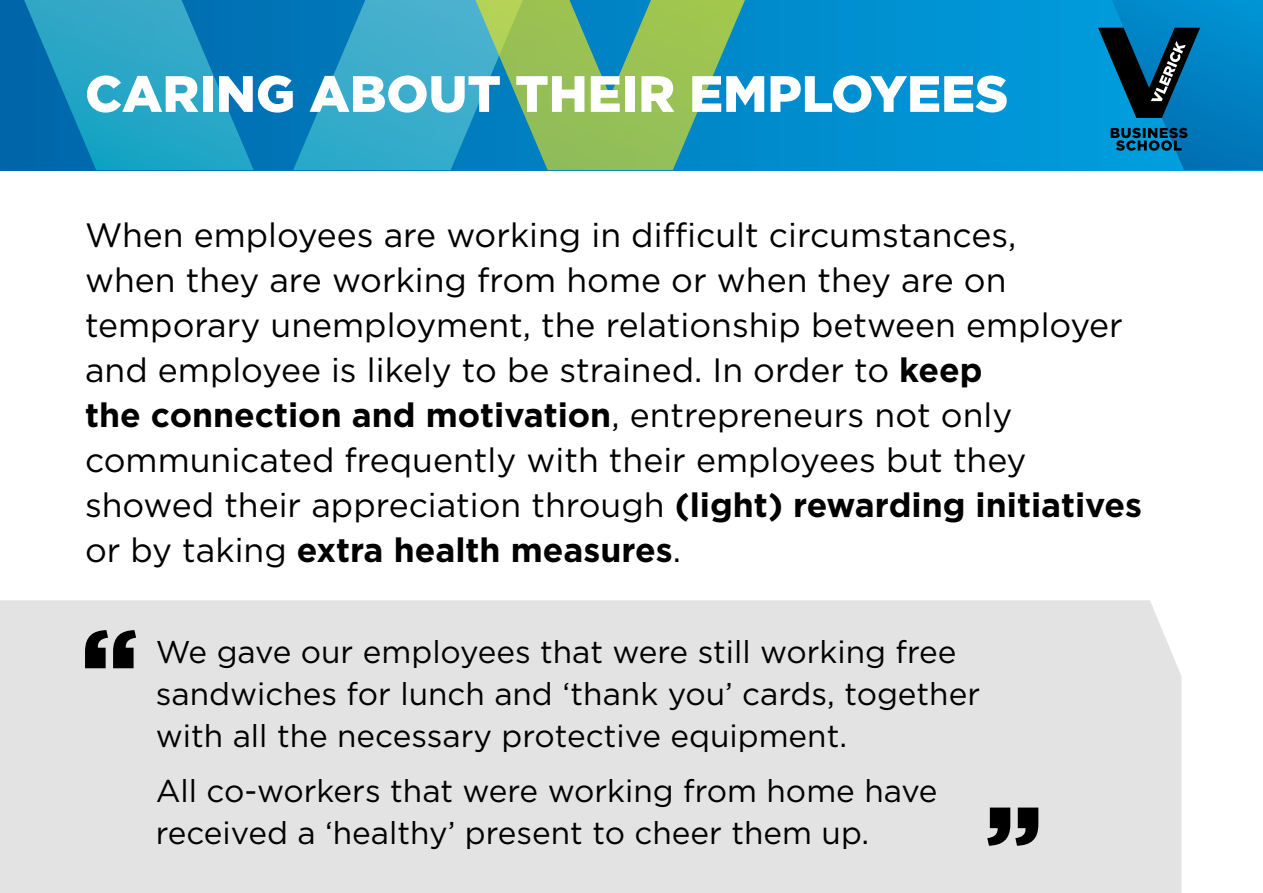
<style>
.page{position:relative;width:1263px;height:893px;background:#fff}
.page>*{position:absolute;margin:0;border:0;box-sizing:border-box;transform-origin:0 0}
.t1{font:54.45px "Quote";color:#000}
.t2{font:900 51px "Gotham";color:#fff}
.t3{font:33.75px/45px "Gotham";color:#000}
.t4{font:31.5px/42px "Gotham";color:#000}
.s1{font-weight:700}
</style>
<div class="page">
<div style="left:0;top:0;width:1098px;height:170px;background:#0092d2"></div>
<svg style="left:24px;top:0;width:451px;height:170px;background:#2096c1"></svg>
<svg style="left:475px;top:0;width:270px;height:170px;background:#65ad7c"></svg>
<svg style="left:1098px;top:0;width:165px;height:170px;background:#0372a8"></svg>
<div style="left:0;top:600px;width:1181px;height:293px;background:#e3e3e3"></div>
<h2 class="t2" style="left:85px;top:59px;width:925px">CARING ABOUT THEIR EMPLOYEES</h2>
<p class="t3" style="left:85px;top:212px;width:1058px">When employees are working in difficult circumstances,<br>when they are working from home or when they are on temporary unemployment, the relationship between employer and employee is likely to be strained. In order to <span class="s1">keep<br>the connection and motivation</span>, entrepreneurs not only communicated frequently with their employees but they showed their appreciation through <span class="s1">(light) rewarding initiatives </span>or by taking <span class="s1">extra health measures</span>.</p>
<h1 class="t1" style="left:85px;top:611px;width:53px">"</h1>
<p class="t4" style="left:156px;top:630px;width:826px">We gave our employees that were still working free sandwiches for lunch and ‘thank you’ cards, together with all the necessary protective equipment.</p>
<p class="t4" style="left:156px;top:769px;width:783px">All co-workers that were working from home have received a ‘healthy’ present to cheer them up.</p>
<h1 class="t1" style="left:987px;top:789px;width:53px">'</h1>
</div>
